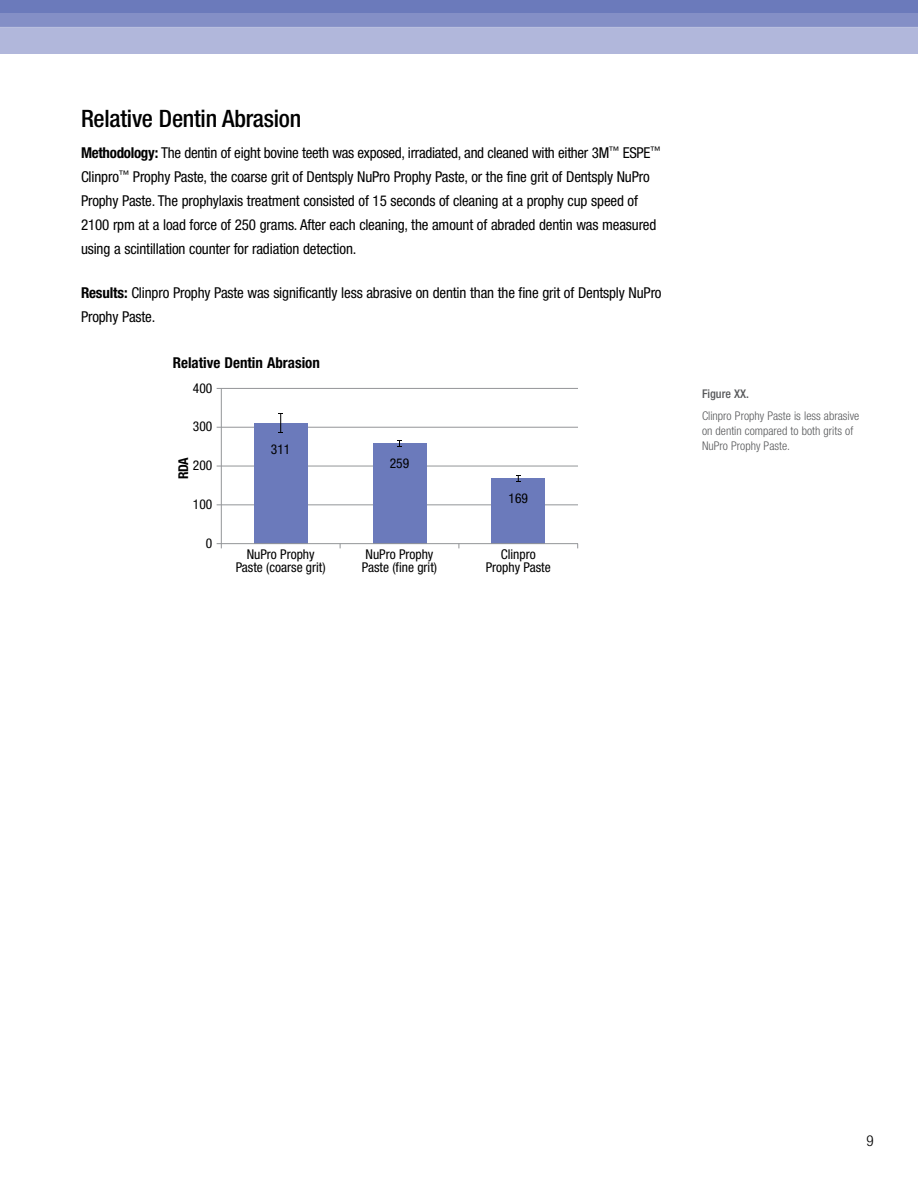
<style>
.page{position:relative;width:918px;height:1188px;background:#fff}
.page>*{position:absolute;margin:0;border:0;box-sizing:border-box;transform-origin:0 0}
.t1{font:500 condensed 24px "Helvetica Neue";letter-spacing:-.01em;color:#000}
.t2{font:condensed 15px/24px "Helvetica Neue";letter-spacing:-.01em;color:#000}
.t3{font:700 condensed 15px "Helvetica Neue";color:#000}
.t4{font:300 condensed 15px "Helvetica Neue";color:#000}
.t5{font:condensed 13.5px/13.5px "Helvetica Neue";color:#000;text-align:center}
.t6{font:700 condensed 13.5px "Helvetica Neue";color:#000}
.t7{font:300 condensed 12px/15px "Helvetica Neue";color:#58595b}
.toc_1{font:500 condensed 12px "Helvetica Neue";color:#58595b}
.s1{font-weight:700}
</style>
<div class="page">
<div style="left:0;top:0;width:918px;height:28px;background:#6b7abb"></div>
<svg style="left:0;top:13px;width:918px;height:41px;background:#a1a9d3"></svg>
<hr style="left:0;top:27px;width:918px;height:1px;background:#fff">
<hr style="left:221px;top:388px;width:1px;height:160px;background:#939598">
<hr style="left:217px;top:388px;width:361px;height:1px;background:#939598">
<hr style="left:217px;top:427px;width:361px;height:1px;background:#939598">
<hr style="left:217px;top:466px;width:361px;height:1px;background:#939598">
<hr style="left:217px;top:504px;width:361px;height:1px;background:#939598">
<div style="left:254px;top:423px;width:54px;height:121px;background:#6b7abb"></div>
<div style="left:373px;top:443px;width:54px;height:101px;background:#6b7abb"></div>
<div style="left:491px;top:478px;width:54px;height:66px;background:#6b7abb"></div>
<hr style="left:217px;top:543px;width:361px;height:1px;background:#939598">
<svg style="left:278px;top:413px;width:5px;height:20px"></svg>
<svg style="left:397px;top:440px;width:5px;height:7px"></svg>
<svg style="left:516px;top:475px;width:5px;height:7px"></svg>
<p class="t1" style="left:81px;top:104px;width:222px">Relative Dentin Abrasion</p>
<p class="t2" style="left:81px;top:140px;width:581px"><span class="s1">Methodology:</span> The dentin of eight bovine teeth was exposed, irradiated, and cleaned with either 3M<sup>™</sup> ESPE<sup>™ </sup>Clinpro<sup>™</sup> Prophy Paste, the coarse grit of Dentsply NuPro Prophy Paste, or the fine grit of Dentsply NuPro Prophy Paste. The prophylaxis treatment consisted of 15 seconds of cleaning at a prophy cup speed of 2100 rpm at a load force of 250 grams. After each cleaning, the amount of abraded dentin was measured using a scintillation counter for radiation detection.</p>
<p class="t2" style="left:81px;top:280px;width:582px"><span class="s1">Results:</span> Clinpro Prophy Paste was significantly less abrasive on dentin than the fine grit of Dentsply NuPro<br>Prophy Paste.</p>
<p class="t3" style="left:173px;top:354px;width:149px">Relative Dentin Abrasion</p>
<p class="t5" style="left:193px;top:381px;width:21px">400</p>
<p class="t5" style="left:193px;top:420px;width:21px">300</p>
<p class="t6" style="left:175px;top:479px;width:24px;rotate:-90deg">RDA</p>
<p class="t5" style="left:193px;top:459px;width:21px">200</p>
<p class="t5" style="left:193px;top:497px;width:21px">100</p>
<p class="t5" style="left:206px;top:536px;width:8px">0</p>
<p class="t5" style="left:271px;top:443px;width:21px">311</p>
<p class="t5" style="left:390px;top:456px;width:21px">259</p>
<p class="t5" style="left:236px;top:547px;width:91px">NuPro Prophy<br>Paste (coarse grit)</p>
<p class="t5" style="left:362px;top:547px;width:77px;text-align:left">NuPro Prophy<br>Paste (fine grit)</p>
<p class="t5" style="left:509px;top:492px;width:21px">169</p>
<p class="t5" style="left:486px;top:547px;width:66px">Clinpro<br>Prophy Paste</p>
<p class="toc_1" style="left:702px;top:386px;width:49px">Figure XX.</p>
<p class="t7" style="left:702px;top:408px;width:159px">Clinpro Prophy Paste is less abrasive on dentin compared to both grits of<br>NuPro Prophy Paste.</p>
<p class="t4" style="left:867px;top:1132px;width:9px">9</p>
</div>
